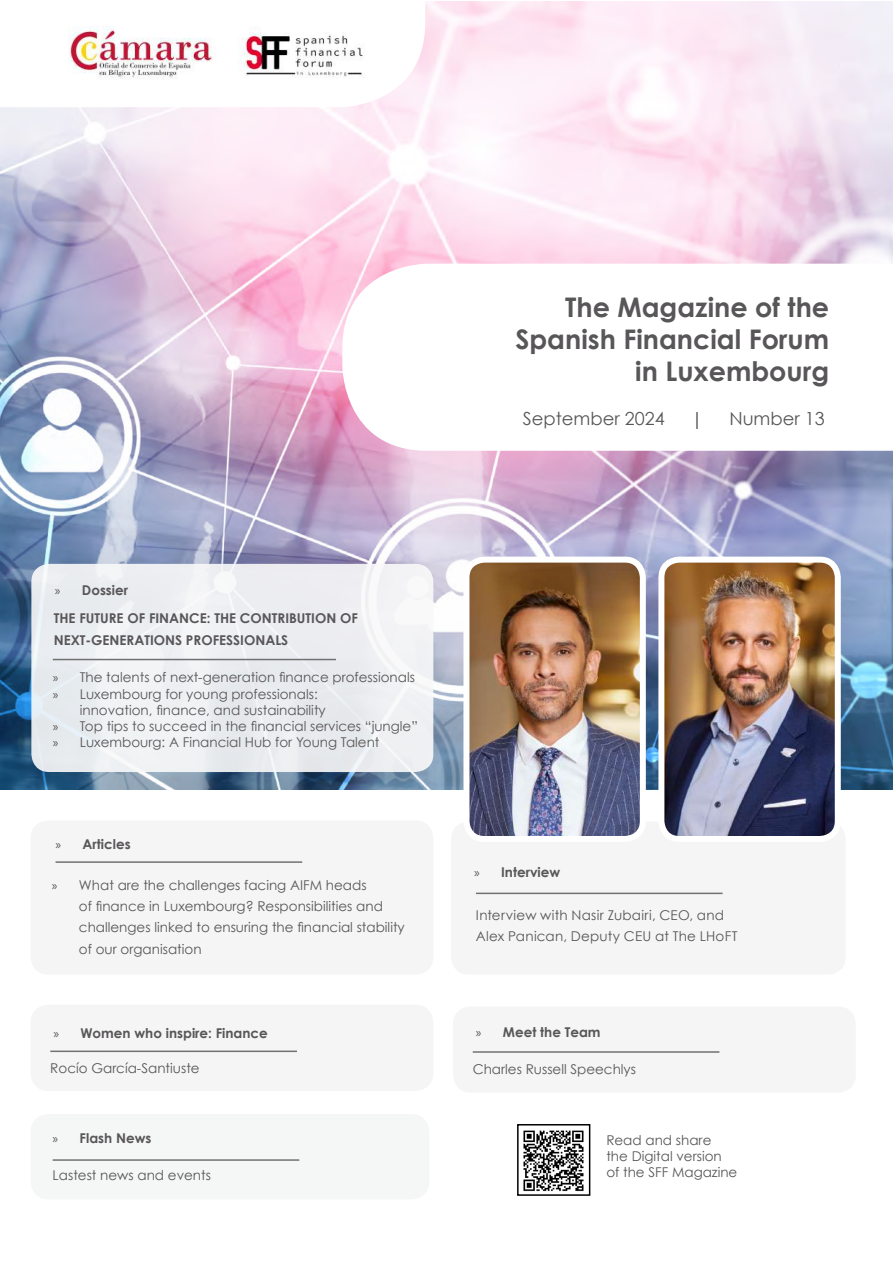
<style>
.page{position:relative;width:893px;height:1263px;background:#fff}
.page>*{position:absolute;margin:0;border:0;box-sizing:border-box;transform-origin:0 0}
.t1{font:700 27px/32.4px "Century Gothic";color:#585658;text-align:right}
.t2{font:18px "Century Gothic";color:#585658}
.t3{font:18px "Arial";color:#585658}
.t4{font:13.5px/21px "Century Gothic";color:#585658}
.t5{font:700 13.5px/21.6px "Century Gothic";color:#585658}
.t6{font:13.5px/21px "Century Gothic";letter-spacing:.02em;color:#565657}
.s1{font-family:"Myriad Pro";font-weight:400}
.s2{font-family:"Myriad Pro"}
</style>
<div class="page">
<div style="left:451px;top:821px;width:395px;height:154px;background:#f5f5f5;border-radius:18px"></div>
<img style="left:0;top:1px;width:893px;height:789px">
<svg style="left:0;top:1px;width:425px;height:106px"></svg>
<img style="left:227px;top:27px;width:157px;height:52px">
<svg style="left:342px;top:264px;width:551px;height:187px"></svg>
<div style="left:31px;top:564px;width:402px;height:208px;background:#eceef1;border-radius:18px"></div>
<img style="left:68px;top:27px;width:149px;height:53px">
<div style="left:31px;top:1114px;width:398px;height:85px;background:#f5f6f6;border-radius:18px"></div>
<div style="left:31px;top:820px;width:402px;height:155px;background:#f5f5f5;border-radius:18px"></div>
<div style="left:31px;top:1005px;width:402px;height:86px;background:#f5f5f5;border-radius:18px"></div>
<hr style="left:53px;top:1159px;width:246px;height:2px;background:#707171">
<hr style="left:53px;top:659px;width:283px;height:1px;background:#707171">
<hr style="left:56px;top:861px;width:246px;height:2px;background:#707171">
<hr style="left:50px;top:1050px;width:247px;height:2px;background:#707171">
<hr style="left:476px;top:893px;width:247px;height:1px;background:#707171">
<img style="left:466px;top:560px;width:177px;height:275px">
<div style="left:463px;top:557px;width:183px;height:285px;border:6px solid #fff;border-radius:18px"></div>
<img style="left:523px;top:1130px;width:61px;height:62px">
<div style="left:517px;top:1124px;width:73px;height:72px;border:2px solid #000"></div>
<div style="left:453px;top:1006px;width:403px;height:87px;background:#f5f5f5;border-radius:18px"></div>
<hr style="left:473px;top:1051px;width:246px;height:2px;background:#707171">
<img style="left:661px;top:560px;width:177px;height:275px">
<div style="left:658px;top:557px;width:183px;height:285px;border:6px solid #fff;border-radius:18px"></div>
<h1 class="t1" style="left:515px;top:290px;width:315px">The Magazine of the<br>Spanish Financial Forum in Luxembourg</h1>
<h2 class="t2" style="left:523px;top:408px;width:143px">September 2024</h2>
<h2 class="t3" style="left:695px;top:407px;width:6px">|</h2>
<h2 class="t2" style="left:729px;top:408px;width:97px">Number 13</h2>
<p class="t5" style="left:55px;top:579px;width:75px"><span class="s1">»</span> Dossier</p>
<p class="t5" style="left:54px;top:607px;width:306px">THE FUTURE OF FINANCE: THE CONTRIBUTION OF<br>NEXT-GENERATIONS PROFESSIONALS</p>
<p class="t4" style="left:53px;top:667px;width:364px"><span class="s2">»</span> The talents of next-generation finance professionals</p>
<p class="t4" style="left:53px;top:683px;width:266px"><span class="s2">»</span> Luxembourg for young professionals:</p>
<p class="t4" style="left:80px;top:699px;width:247px">innovation, finance, and sustainability</p>
<p class="t4" style="left:53px;top:715px;width:367px"><span class="s2">»</span> Top tips to succeed in the financial services “jungle”</p>
<p class="t4" style="left:53px;top:732px;width:328px"><span class="s2">»</span> Luxembourg: A Financial Hub for Young Talent</p>
<p class="t5" style="left:56px;top:833px;width:77px"><span class="s1">»</span> Articles</p>
<p class="t4" style="left:79px;top:875px;width:327px;text-indent:-27px"><span class="s2">»</span> What are the challenges facing AIFM heads<br>of finance in Luxembourg? Responsibilities and challenges linked to ensuring the financial stability of our organisation</p>
<p class="t5" style="left:53px;top:1021px;width:216px"><span class="s1">»</span> Women who inspire: Finance</p>
<p class="t4" style="left:50px;top:1057px;width:151px">Rocío García-Santiuste</p>
<p class="t5" style="left:53px;top:1127px;width:100px"><span class="s1">»</span> Flash News</p>
<p class="t4" style="left:53px;top:1165px;width:160px">Lastest news and events</p>
<p class="t5" style="left:474px;top:861px;width:88px"><span class="s1">»</span> Interview</p>
<p class="t6" style="left:476px;top:904px;width:263px">Interview with Nasir Zubairi, CEO, and<br>Alex Panican, Deputy CEU at The LHoFT</p>
<p class="t5" style="left:476px;top:1021px;width:126px"><span class="s1">»</span> Meet the Team</p>
<p class="t4" style="left:473px;top:1058px;width:165px">Charles Russell Speechlys</p>
<p class="t4" style="left:606px;top:1132px;width:133px;line-height:16.2px">Read and share<br>the Digital version of the SFF Magazine</p>
</div>
